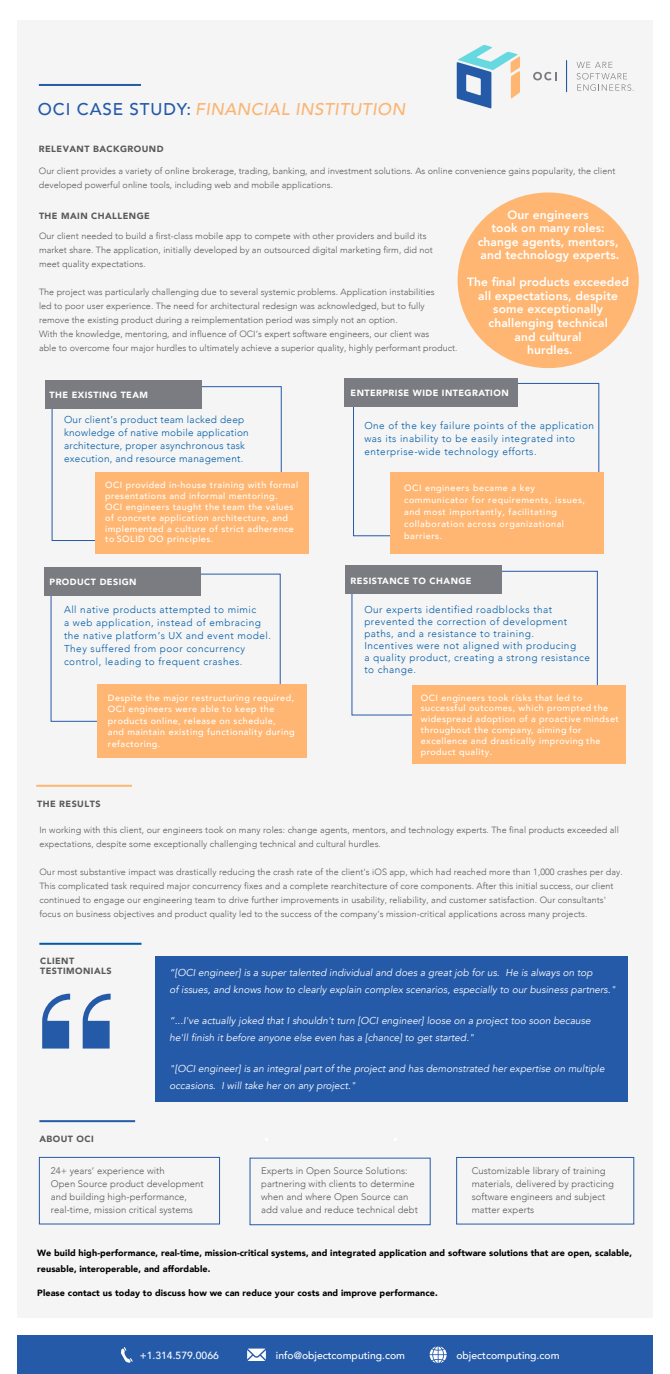
<style>
.page{position:relative;width:670px;height:1374px;background:#fff}
.page>*{position:absolute;margin:0;border:0;box-sizing:border-box;transform-origin:0 0}
.t1{font:italic 500 17px "Avenir";letter-spacing:.025em;color:#fab573}
.t2{font:800 12px/13.5px "Avenir";letter-spacing:.01em;color:#fff;text-align:center}
.t3{font:500 10.4px "Avenir";color:#fff}
.t4{font:300 10px/13px "Avenir";letter-spacing:.05em;color:#005ca7}
.t5{font:italic 10px/17px "Avenir";letter-spacing:.005em;color:#fff}
.t6{font:300 10px/13px "Avenir";letter-spacing:.025em;color:#005ca7}
.t7{font:300 9.5px/13px "Avenir";letter-spacing:.01em;color:#58595b}
.t8{font:300 9px/14px "Avenir";letter-spacing:.005em;color:#58595b}
.t9{font:500 9px/10.8px "Avenir";letter-spacing:.05em;color:#fff}
.t10{font:900 9px/16px "Avenir";letter-spacing:.01em;color:#000}
.t11{font:900 9px "Avenir";letter-spacing:.05em;color:#fff}
.t12{font:900 9px/10.8px "Avenir";letter-spacing:.05em;color:#58595b}
.s1{font-style:normal;color:#255aa8}
</style>
<div class="page">
<div style="left:17px;top:20px;width:635px;height:1297px;background:#f5f5f5"></div>
<div style="left:457px;top:192px;width:181px;height:176px;background:#feb672;border-radius:50%"></div>
<hr style="left:39px;top:1120px;width:96px;height:2px;background:#255aa8">
<div style="left:456px;top:1157px;width:178px;height:67px;border:1px solid #255aa8"></div>
<div style="left:45px;top:381px;width:157px;height:28px;background:#7a7c81"></div>
<div style="left:95px;top:472px;width:213px;height:82px;background:#feb672"></div>
<div style="left:344px;top:379px;width:173px;height:28px;background:#7a7c81"></div>
<div style="left:390px;top:472px;width:214px;height:82px;background:#feb672"></div>
<div style="left:51px;top:573px;width:230px;height:149px;border:1px solid #255aa8"></div>
<div style="left:44px;top:567px;width:157px;height:28px;background:#7a7c81"></div>
<div style="left:97px;top:684px;width:209px;height:74px;background:#feb672"></div>
<div style="left:345px;top:565px;width:156px;height:29px;background:#7a7c81"></div>
<div style="left:412px;top:685px;width:213px;height:78px;background:#feb672"></div>
<div style="left:249px;top:1157px;width:181px;height:68px;border:1px solid #255aa8"></div>
<div style="left:39px;top:1157px;width:181px;height:67px;border:1px solid #255aa8"></div>
<hr style="left:36px;top:785px;width:96px;height:2px;background:#feb672">
<hr style="left:39px;top:84px;width:102px;height:2px;background:#255aa8">
<svg style="left:533px;top:72px;width:23px;height:8px"></svg>
<svg style="left:576px;top:62px;width:57px;height:29px"></svg>
<hr style="left:566px;top:60px;width:1px;height:32px;background:#255aa8">
<svg style="left:456px;top:45px;width:64px;height:63px"></svg>
<div style="left:17px;top:1335px;width:635px;height:39px;background:#255aa8"></div>
<svg style="left:121px;top:1347px;width:12px;height:15px"></svg>
<svg style="left:247px;top:1348px;width:19px;height:13px"></svg>
<svg style="left:429px;top:1346px;width:17px;height:17px"></svg>
<div style="left:155px;top:956px;width:472px;height:146px;background:#255aa8"></div>
<hr style="left:39px;top:943px;width:102px;height:2px;background:#005ca7">
<svg style="left:42px;top:993px;width:69px;height:55px"></svg>
<h1 class="t1" style="left:38px;top:99px;width:369px"><span class="s1">OCI CASE STUDY:</span> FINANCIAL INSTITUTION</h1>
<p class="t12" style="left:39px;top:143px;width:126px">RELEVANT BACKGROUND</p>
<p class="t8" style="left:39px;top:164px;width:578px">Our client provides a variety of online brokerage, trading, banking, and investment solutions. As online convenience gains popularity, the client developed powerful online tools, including web and mobile applications.</p>
<h2 class="t2" style="left:477px;top:208px;width:143px">Our engineers<br>took on many roles: change agents, mentors, and technology experts.</h2>
<h2 class="t2" style="left:467px;top:275px;width:163px">The final products exceeded all expectations, despite some exceptionally challenging technical<br>and cultural<br>hurdles.</h2>
<p class="t12" style="left:39px;top:210px;width:112px">THE MAIN CHALLENGE</p>
<p class="t8" style="left:39px;top:229px;width:395px">Our client needed to build a first-class mobile app to compete with other providers and build its market share. The application, initially developed by an outsourced digital marketing firm, did not meet quality expectations.</p>
<p class="t8" style="left:39px;top:285px;width:420px">The project was particularly challenging due to several systemic problems. Application instabilities<br>led to poor user experience. The need for architectural redesign was acknowledged, but to fully<br>remove the existing product during a reimplementation period was simply not an option.<br>With the knowledge, mentoring, and influence of OCI’s expert software engineers, our client was<br>able to overcome four major hurdles to ultimately achieve a superior quality, highly performant product.</p>
<p class="t11" style="left:50px;top:387px;width:100px">THE EXISTING TEAM</p>
<p class="t11" style="left:350px;top:385px;width:160px">ENTERPRISE WIDE INTEGRATION</p>
<p class="t6" style="left:64px;top:413px;width:186px">Our client’s product team lacked deep knowledge of native mobile application architecture, proper asynchronous task execution, and resource management.</p>
<p class="t4" style="left:364px;top:419px;width:231px">One of the key failure points of the application was its inability to be easily integrated into enterprise-wide technology efforts.</p>
<p class="t9" style="left:404px;top:482px;width:182px;line-height:12px">OCI engineers became a key communicator for requirements, issues, and most importantly, facilitating collaboration across organizational barriers.</p>
<p class="t9" style="left:105px;top:479px;width:194px">OCI provided in-house training with formal presentations and informal mentoring.<br>OCI engineers taught the team the values of concrete application architecture, and implemented a culture of strict adherence to SOLID OO principles.</p>
<p class="t11" style="left:50px;top:574px;width:88px">PRODUCT DESIGN</p>
<p class="t11" style="left:350px;top:573px;width:122px">RESISTANCE TO CHANGE</p>
<p class="t4" style="left:64px;top:603px;width:208px">All native products attempted to mimic<br>a web application, instead of embracing the native platform’s UX and event model.<br>They suffered from poor concurrency control, leading to frequent crashes.</p>
<p class="t4" style="left:364px;top:603px;width:227px;line-height:12px">Our experts identified roadblocks that prevented the correction of development paths, and a resistance to training.<br>Incentives were not aligned with producing<br>a quality product, creating a strong resistance to change.</p>
<p class="t9" style="left:108px;top:691px;width:188px;line-height:11.5px">Despite the major restructuring required, OCI engineers were able to keep the products online, release on schedule,<br>and maintain existing functionality during refactoring.</p>
<p class="t9" style="left:421px;top:691px;width:199px">OCI engineers took risks that led to successful outcomes, which prompted the widespread adoption of a proactive mindset throughout the company, aiming for excellence and drastically improving the product quality.</p>
<p class="t12" style="left:37px;top:798px;width:65px">THE RESULTS</p>
<p class="t8" style="left:39px;top:823px;width:581px">In working with this client, our engineers took on many roles: change agents, mentors, and technology experts. The final products exceeded all expectations, despite some exceptionally challenging technical and cultural hurdles.</p>
<p class="t8" style="left:39px;top:865px;width:585px">Our most substantive impact was drastically reducing the crash rate of the client's iOS app, which had reached more than 1,000 crashes per day.<br>This complicated task required major concurrency fixes and a complete rearchitecture of core components. After this initial success, our client continued to engage our engineering team to drive further improvements in usability, reliability, and customer satisfaction. Our consultants' focus on business objectives and product quality led to the success of the company's mission-critical applications across many projects.</p>
<p class="t12" style="left:40px;top:955px;width:73px">CLIENT<br>TESTIMONIALS</p>
<p class="t12" style="left:39px;top:1133px;width:56px">ABOUT OCI</p>
<p class="t5" style="left:169px;top:964px;width:448px">“[OCI engineer] is a super talented individual and does a great job for us. He is always on top<br>of issues, and knows how to clearly explain complex scenarios, especially to our business partners."</p>
<p class="t5" style="left:169px;top:1012px;width:423px">“...I've actually joked that I shouldn't turn [OCI engineer] loose on a project too soon because he'll finish it before anyone else even has a [chance] to get started."</p>
<p class="t5" style="left:169px;top:1060px;width:436px">"[OCI engineer] is an integral part of the project and has demonstrated her expertise on multiple occasions. I will take her on any project."</p>
<p class="t7" style="left:51px;top:1164px;width:154px">24+ years’ experience with<br>Open Source product development and building high-performance, real-time, mission critical systems</p>
<p class="t7" style="left:261px;top:1164px;width:158px">Experts in Open Source Solutions: partnering with clients to determine when and where Open Source can add value and reduce technical debt</p>
<p class="t7" style="left:471px;top:1164px;width:144px">Customizable library of training materials, delivered by practicing software engineers and subject matter experts</p>
<p class="t10" style="left:37px;top:1244px;width:596px">We build high-performance, real-time, mission-critical systems, and integrated application and software solutions that are open, scalable, reusable, interoperable, and affordable.</p>
<p class="t10" style="left:37px;top:1284px;width:402px">Please contact us today to discuss how we can reduce your costs and improve performance.</p>
<p class="t3" style="left:140px;top:1345px;width:81px">+1.314.579.0066</p>
<p class="t3" style="left:276px;top:1345px;width:131px">info@objectcomputing.com</p>
<p class="t3" style="left:456px;top:1345px;width:105px">objectcomputing.com</p>
</div>
